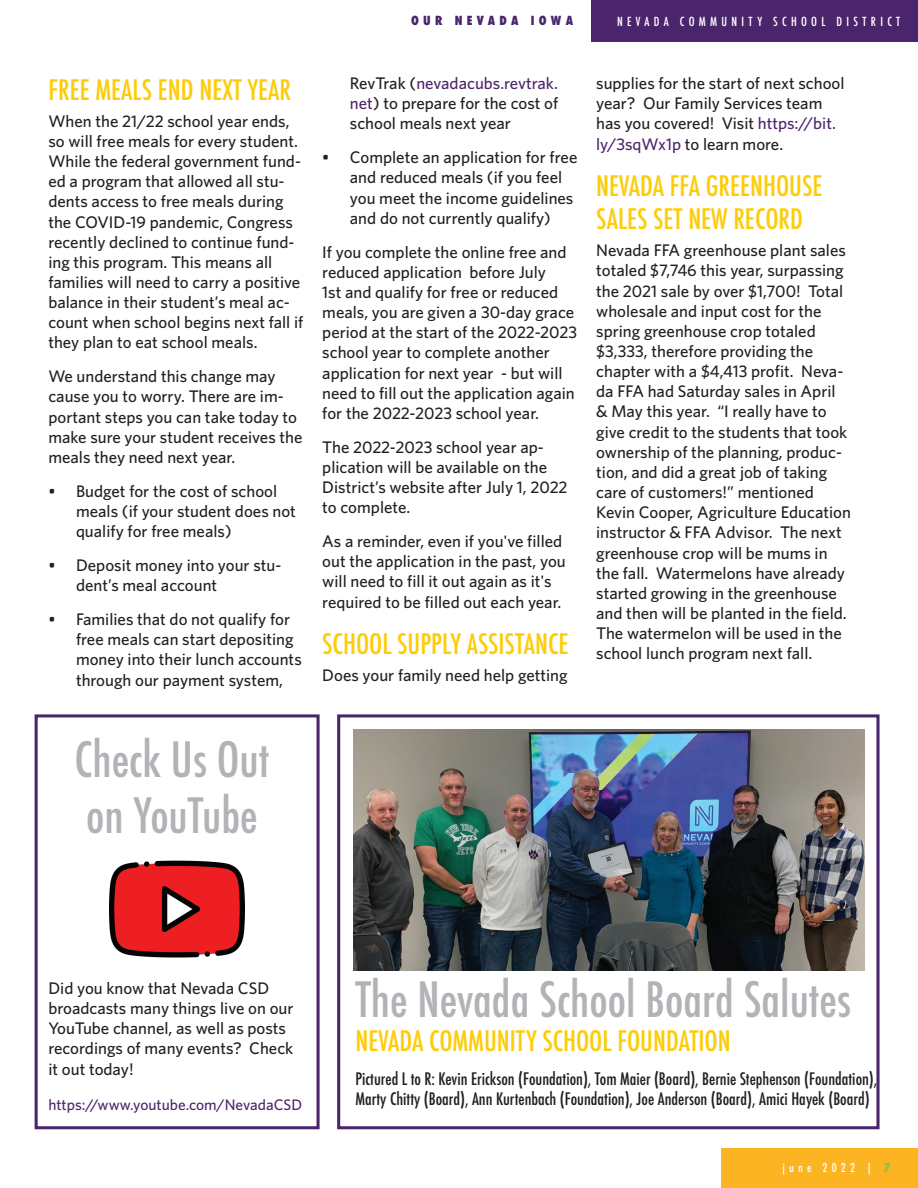
<style>
.page{position:relative;width:918px;height:1188px;background:#fff}
.page>*{position:absolute;margin:0;border:0;box-sizing:border-box;transform-origin:0 0}
.t1{font:500 condensed 47.4px/56.8px "Futura";color:#b2b3b7}
.t2{font:500 condensed 27.45px/33px "Futura";color:#fdcc09}
.t3{font:500 16.8px/20.1px "Whitney";color:#231f20}
.t4{font:500 condensed 16.8px/20.1px "Futura";color:#231f20}
.t5{font:500 15.3px "Whitney";color:#4b256c}
.t6{font:500 condensed 12.15px "Futura";letter-spacing:.35em;color:#fff}
.t7{font:800 condensed 12.15px "Futura";letter-spacing:.35em;color:#4b256c}
.t8{font:500 condensed 12px "Futura";letter-spacing:.35em;color:#fff}
.s1{color:#4b256c}
.s2{font-weight:800;color:#8bc440}
</style>
<div class="page">
<div style="left:721px;top:1148px;width:197px;height:40px;background:#fcb423"></div>
<div style="left:592px;top:0;width:326px;height:42px;background:#4b256c"></div>
<div style="left:337px;top:714px;width:543px;height:415px;border:3px solid #4b256c"></div>
<img style="left:353px;top:730px;width:512px;height:240px">
<div style="left:35px;top:714px;width:285px;height:415px;border:3px solid #4b256c"></div>
<img style="left:109px;top:860px;width:136px;height:98px">
<p class="t7" style="left:411px;top:13px;width:164px">OUR NEVADA IOWA</p>
<p class="t6" style="left:617px;top:13px;width:285px">NEVADA COMMUNITY SCHOOL DISTRICT</p>
<h2 class="t2" style="left:48px;top:73px;width:244px">FREE MEALS END NEXT YEAR</h2>
<p class="t3" style="left:48px;top:110px;width:257px">When the 21/22 school year ends, so will free meals for every student.<br>While the federal government fund&shy;ed a program that allowed all stu&shy;dents access to free meals during the COVID-19 pandemic, Congress recently declined to continue fund&shy;ing this program. This means all families will need to carry a positive balance in their student’s meal ac&shy;count when school begins next fall if they plan to eat school meals.</p>
<p class="t3" style="left:48px;top:366px;width:256px">We understand this change may cause you to worry. There are im&shy;portant steps you can take today to make sure your student receives the meals they need next year.</p>
<p class="t3" style="left:76px;top:480px;width:222px;text-indent:-28px">• Budget for the cost of school meals (if your student does not qualify for free meals)</p>
<p class="t3" style="left:76px;top:555px;width:207px;text-indent:-28px">• Deposit money into your stu&shy;dent’s meal account</p>
<p class="t3" style="left:76px;top:609px;width:227px;text-indent:-28px">• Families that do not qualify for free meals can start depositing money into their lunch accounts through our payment system,</p>
<p class="t3" style="left:350px;top:73px;width:210px;text-align:justify">RevTrak (<span class="s1">nevadacubs.revtrak. net</span>) to prepare for the cost of school meals next year</p>
<p class="t3" style="left:350px;top:147px;width:229px;text-indent:-28px">• Complete an application for free and reduced meals (if you feel you meet the income guidelines and do not currently qualify)</p>
<p class="t3" style="left:322px;top:241px;width:256px">If you complete the online free and reduced application before July<br>1st and qualify for free or reduced meals, you are given a 30-day grace period at the start of the 2022-2023 school year to complete another application for next year - but will need to fill out the application again for the 2022-2023 school year.</p>
<p class="t3" style="left:322px;top:436px;width:247px">The 2022-2023 school year ap&shy;plication will be available on the<br>District’s website after July 1, 2022 to complete.</p>
<p class="t3" style="left:322px;top:531px;width:245px">As a reminder, even if you've filled out the application in the past, you will need to fill it out again as it's required to be filled out each year.</p>
<h2 class="t2" style="left:322px;top:628px;width:248px">SCHOOL SUPPLY ASSISTANCE</h2>
<p class="t3" style="left:322px;top:665px;width:247px">Does your family need help getting</p>
<h1 class="t1" style="left:74px;top:731px;width:197px">Check Us Out on YouTube</h1>
<p class="t3" style="left:596px;top:73px;width:250px">supplies for the start of next school year? Our Family Services team has you covered! Visit <span class="s1">https://bit. ly/3sqWx1p</span> to learn more.</p>
<h2 class="t2" style="left:596px;top:170px;width:228px">NEVADA FFA GREENHOUSE<br>SALES SET NEW RECORD</h2>
<p class="t3" style="left:596px;top:240px;width:256px">Nevada FFA greenhouse plant sales totaled $7,746 this year, surpassing the 2021 sale by over $1,700! Total wholesale and input cost for the spring greenhouse crop totaled $3,333, therefore providing the chapter with a $4,413 profit. Neva&shy;da FFA had Saturday sales in April &amp; May this year. “I really have to give credit to the students that took ownership of the planning, produc&shy;tion, and did a great job of taking care of customers!” mentioned Kevin Cooper, Agriculture Education instructor &amp; FFA Advisor. The next greenhouse crop will be mums in the fall. Watermelons have already started growing in the greenhouse and then will be planted in the field.<br>The watermelon will be used in the school lunch program next fall.</p>
<p class="t3" style="left:48px;top:978px;width:247px">Did you know that Nevada CSD broadcasts many things live on our<br>YouTube channel, as well as posts recordings of many events? Check it out today!</p>
<p class="t5" style="left:48px;top:1095px;width:255px">https://www.youtube.com/NevadaCSD</p>
<h1 class="t1" style="left:355px;top:971px;width:497px">The Nevada School Board Salutes</h1>
<h2 class="t2" style="left:355px;top:1025px;width:377px">NEVADA COMMUNITY SCHOOL FOUNDATION</h2>
<p class="t4" style="left:355px;top:1069px;width:523px">Pictured L to R: Kevin Erickson (Foundation), Tom Maier (Board), Bernie Stephenson (Foundation),<br>Marty Chitty (Board), Ann Kurtenbach (Foundation), Joe Anderson (Board), Amici Hayek (Board)</p>
<p class="t8" style="left:783px;top:1160px;width:110px">june 2022 | <span class="s2">7</span></p>
</div>
